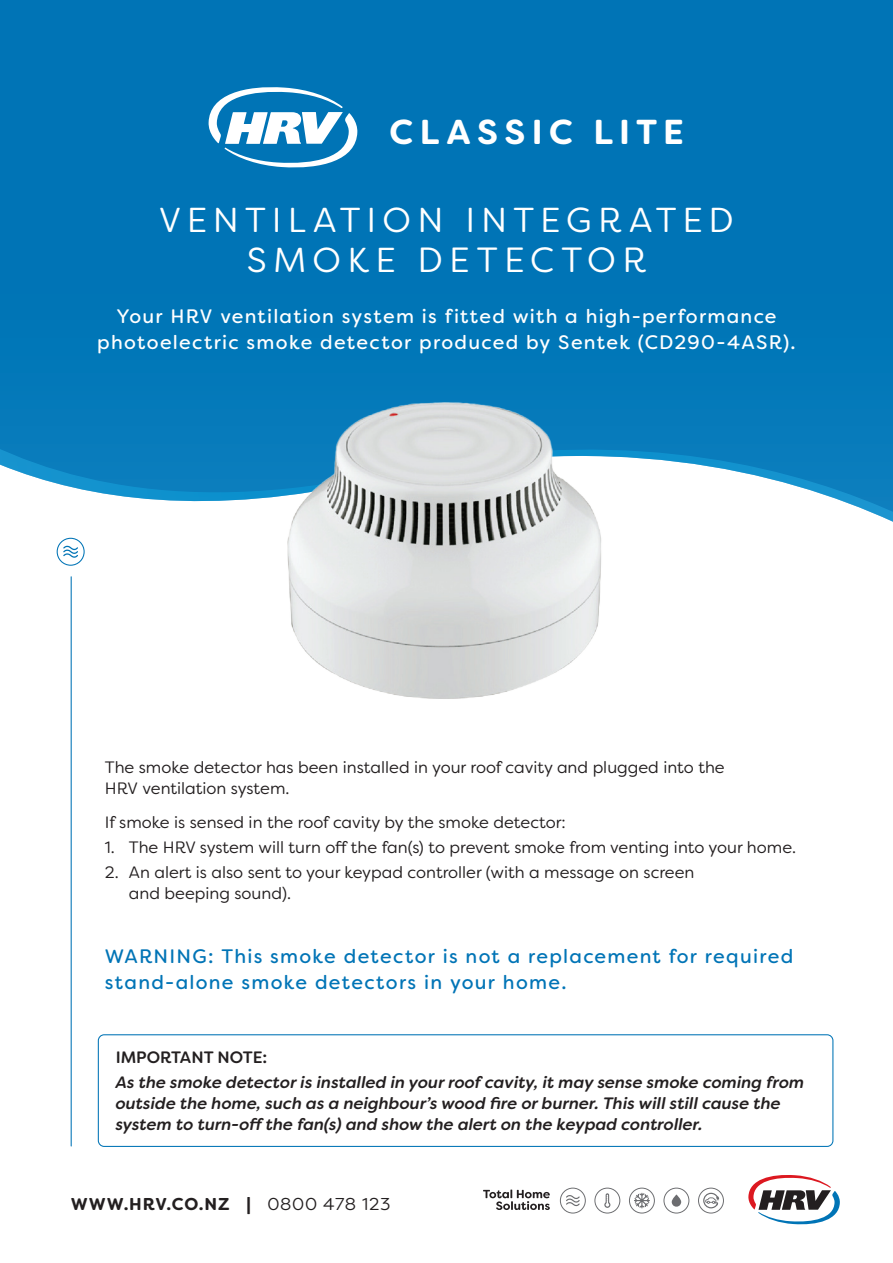
<style>
.page{position:relative;width:893px;height:1263px;background:#fff}
.page>*{position:absolute;margin:0;border:0;box-sizing:border-box;transform-origin:0 0}
.t1{font:34.95px "Filson Soft";letter-spacing:.18em;color:#fff}
.t2{font:34.65px "Filson Soft";letter-spacing:.175em;color:#fff}
.t3{font:700 34.65px "Filson Soft";letter-spacing:.18em;color:#fff}
.t4{font:19.5px/25.5px "Filson Soft";letter-spacing:.065em;color:#fff;text-align:center}
.t5{font:19.5px/25.5px "Filson Soft";letter-spacing:.065em;color:#0074b6}
.t6{font:700 17.25px "Filson Soft";letter-spacing:.06em;color:#231f20}
.t7{font:16.5px/21px "Filson Soft";color:#231f20}
.t8{font:italic 500 16.5px/21px "Filson Soft";color:#231f20}
.t9{font:500 16.5px "Filson Soft";color:#231f20}
.s1{font-size:34.65px}
.s2{font-weight:900}
.s3{font-weight:400}
</style>
<div class="page">
<svg style="left:483px;top:1189px;width:67px;height:21px"></svg>
<svg style="left:560px;top:1187px;width:26px;height:26px"></svg>
<svg style="left:629px;top:1187px;width:26px;height:26px"></svg>
<svg style="left:594px;top:1187px;width:26px;height:26px"></svg>
<svg style="left:663px;top:1187px;width:26px;height:26px"></svg>
<svg style="left:698px;top:1187px;width:26px;height:26px"></svg>
<div style="left:0;top:0;width:893px;height:280px;background:#0074b6"></div>
<svg style="left:0;top:280px;width:893px;height:242px;background:#1e87c0"></svg>
<svg style="left:748px;top:1175px;width:92px;height:49px"></svg>
<div style="left:98px;top:1034px;width:735px;height:113px;border:1px solid #0074b6;border-radius:6px"></div>
<svg style="left:63px;top:546px;width:15px;height:12px"></svg>
<div style="left:57px;top:538px;width:28px;height:28px;border:1px solid #0074b6;border-radius:50%"></div>
<hr style="left:71px;top:577px;width:1px;height:569px;background:#0074b6">
<svg style="left:209px;top:87px;width:148px;height:80px"></svg>
<img style="left:259px;top:394px;width:371px;height:305px">
<h2 class="t3" style="left:390px;top:109px;width:296px">CLASSIC LITE</h2>
<h2 class="t2" style="left:159px;top:198px;width:576px">VENTILATION INTEGRATED</h2>
<h1 class="t1" style="left:247px;top:238px;width:401px"><span class="s1">SMOKE</span> DETECTOR</h1>
<p class="t4" style="left:97px;top:304px;width:700px">Your HRV ventilation system is fitted with a high-performance photoelectric smoke detector produced by Sentek (CD290-4ASR).</p>
<p class="t7" style="left:105px;top:757px;width:621px">The smoke detector has been installed in your roof cavity and plugged into the<br>HRV ventilation system.</p>
<p class="t7" style="left:105px;top:811px;width:462px">If smoke is sensed in the roof cavity by the smoke detector:</p>
<p class="t7" style="left:105px;top:837px;width:693px">1. The HRV system will turn off the fan(s) to prevent smoke from venting into your home.</p>
<p class="t7" style="left:129px;top:862px;width:567px;text-indent:-24px">2. An alert is also sent to your keypad controller (with a message on screen and beeping sound).</p>
<p class="t5" style="left:105px;top:944px;width:690px">WARNING: This smoke detector is not a replacement for required stand-alone smoke detectors in your home.</p>
<p class="t9" style="left:116px;top:1047px;width:153px">IMPORTANT NOTE:</p>
<p class="t8" style="left:116px;top:1072px;width:690px">As the smoke detector is installed in your roof cavity, it may sense smoke coming from outside the home, such as a neighbour’s wood fire or burner. This will still cause the system to turn-off the fan(s) and show the alert on the keypad controller.</p>
<p class="t6" style="left:71px;top:1193px;width:321px">WWW.HRV.CO.NZ <span class="s2">|</span> <span class="s3">0800 478 123</span></p>
</div>
